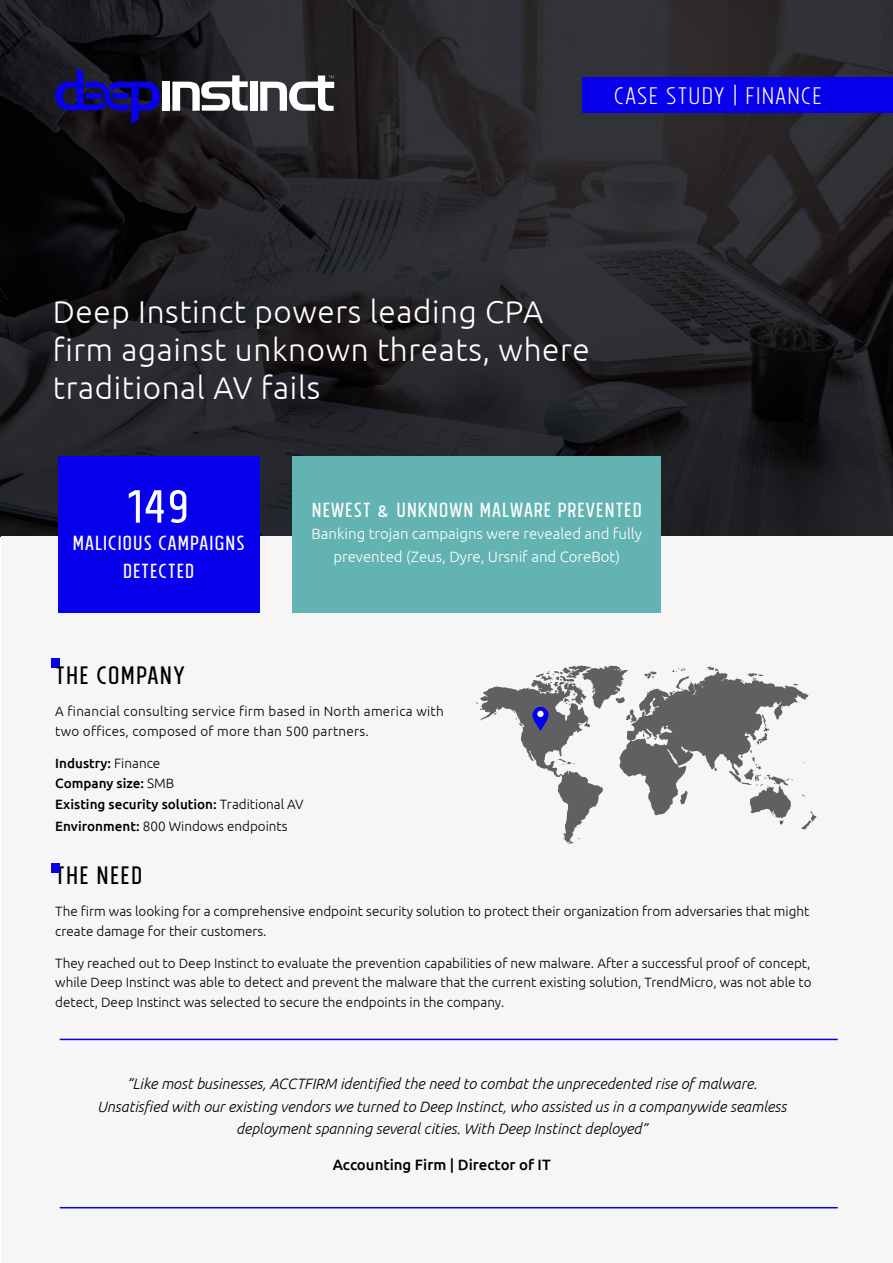
<style>
.page{position:relative;width:893px;height:1263px;background:#fff}
.page>*{position:absolute;margin:0;border:0;box-sizing:border-box;transform-origin:0 0}
.t1{font:52.5px "Tolyer No 3";color:#fff}
.t2{font:300 31.5px/37.8px "Ubuntu";letter-spacing:.02em;color:#fff}
.t3{font:300 30px "Tolyer No 2";color:#fff}
.t4{font:28.5px "Tolyer No 3";letter-spacing:.02em;color:#000}
.t5{font:23.1px/27.8px "Tolyer No 3";letter-spacing:.02em;color:#fff;text-align:center}
.t6{font:italic 300 15px/22.5px "Ubuntu";color:#000;text-align:center}
.t7{font:300 15px/22.5px "Ubuntu";color:#fff;text-align:center}
.t8{font:500 15px "Ubuntu";color:#000}
.t9{font:300 13.5px/19.5px "Ubuntu";color:#000}
.t10{font:500 13.5px/19.5px "Ubuntu";color:#000}
.t11{font:300 13.5px/19.5px "Ubuntu";letter-spacing:.02em;color:#000}
.s1{font-weight:300}
</style>
<div class="page">
<img style="left:0;top:0;width:893px;height:537px">
<div style="left:2px;top:537px;width:891px;height:726px;background:#f7f6f7"></div>
<div style="left:51px;top:862px;width:9px;height:10px;background:#0800ed"></div>
<div style="left:51px;top:658px;width:9px;height:10px;background:#0800ed"></div>
<div style="left:162px;top:82px;width:8px;height:29px;background:#fff"></div>
<div style="left:250px;top:82px;width:8px;height:29px;background:#fff"></div>
<svg style="left:172px;top:75px;width:76px;height:36px"></svg>
<svg style="left:55px;top:68px;width:105px;height:56px;background:#100d60"></svg>
<svg style="left:260px;top:76px;width:74px;height:35px"></svg>
<div style="left:58px;top:456px;width:201px;height:156px;background:#0800ed"></div>
<div style="left:293px;top:456px;width:368px;height:156px;background:#63b3b3"></div>
<div style="left:583px;top:77px;width:310px;height:36px;background:#0800ed"></div>
<hr style="left:60px;top:1207px;width:778px;height:1px;background:#0800ed">
<hr style="left:60px;top:1039px;width:778px;height:1px;background:#0800ed">
<svg style="left:475px;top:665px;width:344px;height:179px"></svg>
<div style="left:537px;top:711px;width:7px;height:6px;background:#fff;border-radius:50%"></div>
<h3 class="t3" style="left:613px;top:81px;width:211px">Case study | Finance</h3>
<h2 class="t2" style="left:53px;top:292px;width:538px">Deep Instinct powers leading CPA firm against unknown threats, where traditional AV fails</h2>
<h1 class="t1" style="left:128px;top:477px;width:63px">149</h1>
<h3 class="t5" style="left:72px;top:529px;width:174px">MALICIOUS CAMPAIGNS<br>DETECTED</h3>
<h3 class="t5" style="left:311px;top:496px;width:332px">NEWEST &amp; UNKNOWN MALWARE PREVENTED</h3>
<p class="t7" style="left:312px;top:522px;width:332px">Banking trojan campaigns were revealed and fully prevented (Zeus, Dyre, Ursnif and CoreBot(</p>
<h3 class="t4" style="left:55px;top:659px;width:132px">THE COMPANY</h3>
<p class="t11" style="left:55px;top:701px;width:390px">A financial consulting service firm based in North america with two offices, composed of more than 500 partners.</p>
<p class="t10" style="left:55px;top:753px;width:121px">Industry: <span class="s1">Finance<br></span>Company size: <span class="s1">SMB</span></p>
<p class="t10" style="left:55px;top:793px;width:250px;line-height:21.6px">Existing security solution: <span class="s1">Traditional AV<br></span>Environment: <span class="s1">800 Windows endpoints</span></p>
<h3 class="t4" style="left:55px;top:859px;width:89px">THE NEED</h3>
<p class="t9" style="left:55px;top:901px;width:755px">The firm was looking for a comprehensive endpoint security solution to protect their organization from adversaries that might create damage for their customers.</p>
<p class="t9" style="left:55px;top:953px;width:758px;text-align:justify">They reached out to Deep Instinct to evaluate the prevention capabilities of new malware. After a successful proof of concept, while Deep Instinct was able to detect and prevent the malware that the current existing solution, TrendMicro, was not able to detect, Deep Instinct was selected to secure the endpoints in the company.</p>
<p class="t6" style="left:97px;top:1072px;width:691px">“Like most businesses, ACCTFIRM identified the need to combat the unprecedented rise of malware.<br>Unsatisfied with our existing vendors we turned to Deep Instinct, who assisted us in a companywide seamless deployment spanning several cities. With Deep Instinct deployed“</p>
<p class="t8" style="left:333px;top:1155px;width:219px">Accounting Firm | Director of IT</p>
</div>
